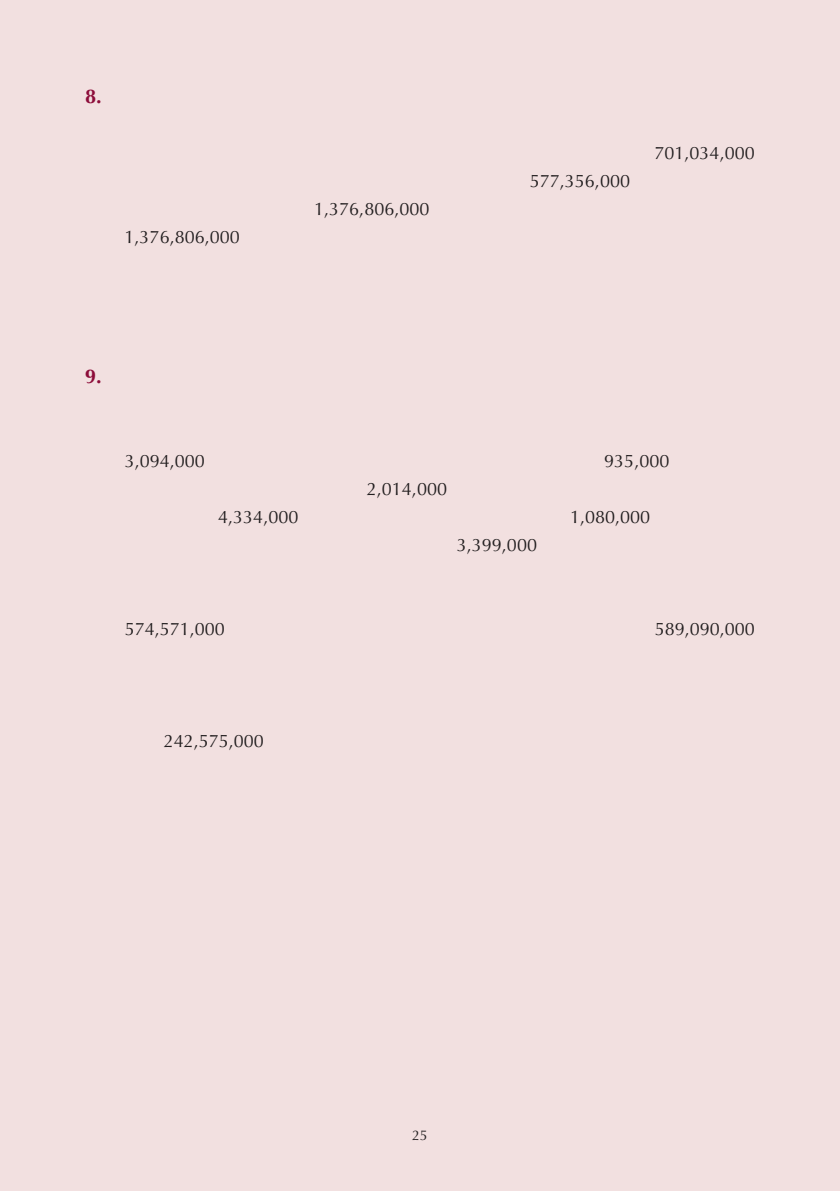
<style>
.page{position:relative;width:840px;height:1191px;background:#fff}
.page>*{position:absolute;margin:0;border:0;box-sizing:border-box;transform-origin:0 0}
.t1{font:700 20px "Optima LT Std";color:#8d0d3a}
.t2{font:18px "Optima LT Std";color:#231f20}
.t3{font:14px "Optima LT Std";color:#231f20}
</style>
<div class="page">
<hr style="left:839px;top:0;width:1px;height:1191px;background:#f2e0e0">
<div style="left:0;top:0;width:839px;height:1191px;background:#f2e0e0"></div>
<p class="t1" style="left:85px;top:84px;width:18px">8.</p>
<p class="t2" style="left:124px;top:226px;width:117px">1,376,806,000</p>
<p class="t2" style="left:314px;top:198px;width:117px">1,376,806,000</p>
<p class="t2" style="left:529px;top:170px;width:102px">577,356,000</p>
<p class="t2" style="left:654px;top:142px;width:102px">701,034,000</p>
<p class="t1" style="left:85px;top:364px;width:18px">9.</p>
<p class="t2" style="left:125px;top:450px;width:82px">3,094,000</p>
<p class="t2" style="left:218px;top:506px;width:82px">4,334,000</p>
<p class="t2" style="left:125px;top:618px;width:102px">574,571,000</p>
<p class="t2" style="left:164px;top:730px;width:102px">242,575,000</p>
<p class="t2" style="left:367px;top:478px;width:82px">2,014,000</p>
<p class="t2" style="left:456px;top:534px;width:82px">3,399,000</p>
<p class="t2" style="left:604px;top:450px;width:67px">935,000</p>
<p class="t2" style="left:569px;top:506px;width:82px">1,080,000</p>
<p class="t2" style="left:654px;top:618px;width:102px">589,090,000</p>
<p class="t3" style="left:412px;top:1127px;width:17px">25</p>
</div>
